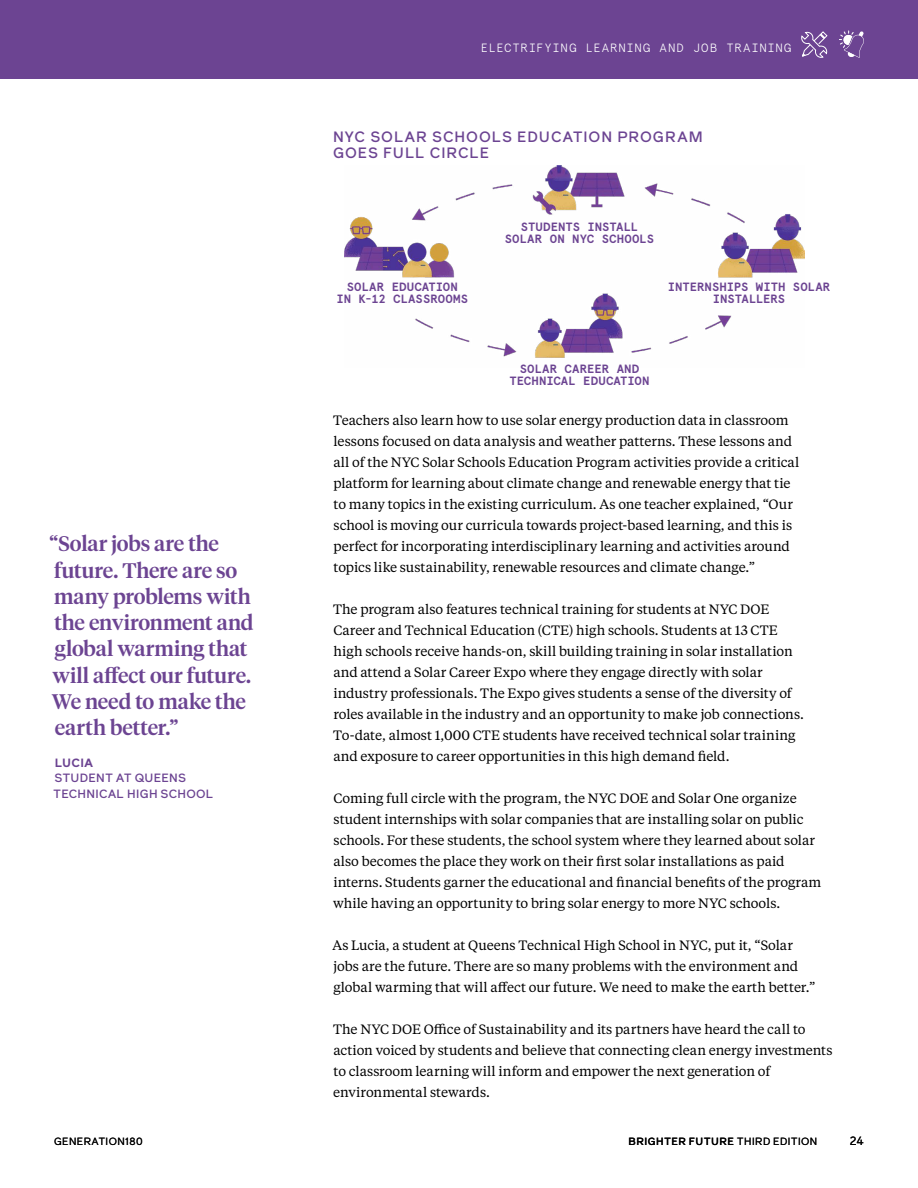
<style>
.page{position:relative;width:918px;height:1188px;background:#fff}
.page>*{position:absolute;margin:0;border:0;box-sizing:border-box;transform-origin:0 0}
.t1{font:500 21px/26.2px "Tiempos Headline";letter-spacing:-.005em;color:#6c4492}
.t2{font:500 15px/15.8px "Reader";letter-spacing:.055em;color:#6c4492}
.t3{font:13.5px/21px "Tiempos Text";color:#000}
.t4{font:700 12px/12px "Apercu Mono";color:#6c4492;text-align:center}
.t5{font:500 12px/15.8px "Reader";letter-spacing:.015em;color:#6c4492}
.t6{font:300 12px "Apercu Mono";letter-spacing:.06em;color:#fff}
.t7{font:700 12px "Reader";letter-spacing:.015em;color:#6c4492}
.t8{font:12px "Reader";color:#000}
.t9{font:500 10.5px "Reader";letter-spacing:.04em;color:#000}
.t10{font:10.5px "Reader";letter-spacing:.045em;color:#000}
.s1{font-weight:400}
</style>
<div class="page">
<img style="left:345px;top:166px;width:459px;height:192px">
<div style="left:0;top:0;width:918px;height:79px;background:#6c4492"></div>
<svg style="left:839px;top:31px;width:25px;height:27px"></svg>
<svg style="left:801px;top:31px;width:26px;height:27px"></svg>
<p class="t6" style="left:481px;top:39px;width:312px">ELECTRIFYING LEARNING AND JOB TRAINING</p>
<p class="t2" style="left:333px;top:128px;width:371px">NYC SOLAR SCHOOLS EDUCATION PROGRAM<br>GOES FULL CIRCLE</p>
<p class="t4" style="left:505px;top:220px;width:151px">STUDENTS INSTALL<br>SOLAR ON NYC SCHOOLS</p>
<p class="t4" style="left:337px;top:280px;width:133px">SOLAR EDUCATION<br>IN K-12 CLASSROOMS</p>
<p class="t4" style="left:668px;top:280px;width:164px">INTERNSHIPS WITH SOLAR<br>INSTALLERS</p>
<h1 class="t1" style="left:49px;top:530px;width:206px">“Solar jobs are the future. There are so many problems with the environment and global warming that will affect our future.<br>We need to make the earth better.”</h1>
<p class="t7" style="left:55px;top:754px;width:40px">LUCIA</p>
<p class="t5" style="left:53px;top:770px;width:162px">STUDENT AT QUEENS<br>TECHNICAL HIGH SCHOOL</p>
<p class="t4" style="left:509px;top:361px;width:142px">SOLAR CAREER AND<br>TECHNICAL EDUCATION</p>
<p class="t3" style="left:333px;top:409px;width:468px">Teachers also learn how to use solar energy production data in classroom lessons focused on data analysis and weather patterns. These lessons and all of the NYC Solar Schools Education Program activities provide a critical platform for learning about climate change and renewable energy that tie to many topics in the existing curriculum. As one teacher explained, “Our school is moving our curricula towards project-based learning, and this is perfect for incorporating interdisciplinary learning and activities around topics like sustainability, renewable resources and climate change.”</p>
<p class="t3" style="left:333px;top:598px;width:472px">The program also features technical training for students at NYC DOE Career and Technical Education (CTE) high schools. Students at 13 CTE high schools receive hands-on, skill building training in solar installation and attend a Solar Career Expo where they engage directly with solar industry professionals. The Expo gives students a sense of the diversity of roles available in the industry and an opportunity to make job connections.<br>To-date, almost 1,000 CTE students have received technical solar training and exposure to career opportunities in this high demand field.</p>
<p class="t3" style="left:333px;top:787px;width:490px">Coming full circle with the program, the NYC DOE and Solar One organize student internships with solar companies that are installing solar on public schools. For these students, the school system where they learned about solar also becomes the place they work on their first solar installations as paid interns. Students garner the educational and financial benefits of the program while having an opportunity to bring solar energy to more NYC schools.</p>
<p class="t3" style="left:332px;top:934px;width:484px">As Lucia, a student at Queens Technical High School in NYC, put it, “Solar jobs are the future. There are so many problems with the environment and global warming that will affect our future. We need to make the earth better.”</p>
<p class="t3" style="left:333px;top:1018px;width:501px">The NYC DOE Office of Sustainability and its partners have heard the call to action voiced by students and believe that connecting clean energy investments to classroom learning will inform and empower the next generation of environmental stewards.</p>
<p class="t10" style="left:54px;top:1134px;width:90px">GENERATION180</p>
<p class="t9" style="left:628px;top:1134px;width:190px">BRIGHTER FUTURE <span class="s1">THIRD EDITION</span></p>
<p class="t8" style="left:850px;top:1132px;width:16px">24</p>
</div>
